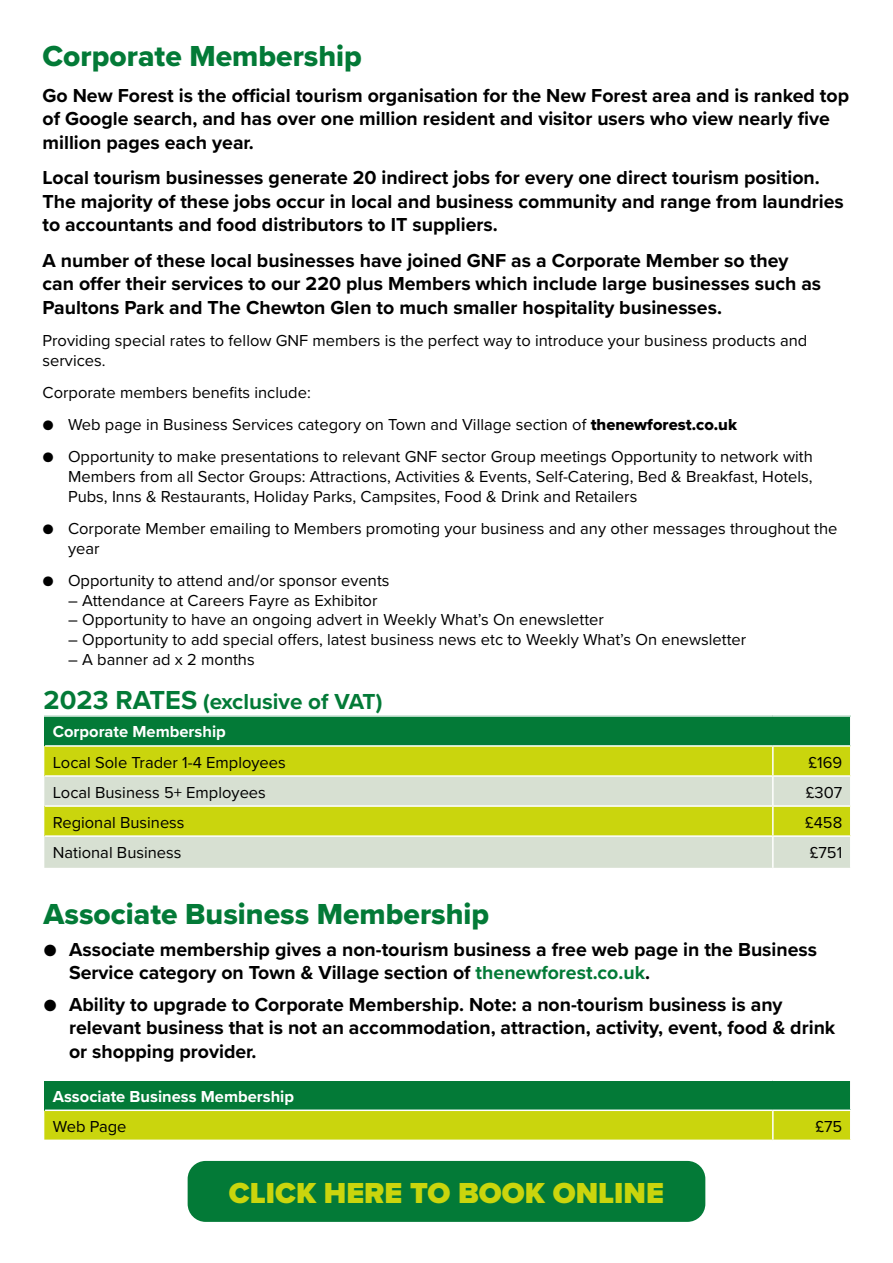
<style>
.page{position:relative;width:893px;height:1263px;background:#fff}
.page>*{position:absolute;margin:0;border:0;box-sizing:border-box;transform-origin:0 0}
.t1{font:30px "Proxima Nova Extrabld";color:#037a37}
.t2{font:900 30px "Proxima Nova";color:#cad50d}
.t3{font:700 22.5px "Proxima Nova";color:#037a37}
.t4{font:700 19.5px/23.4px "Proxima Nova";color:#000}
.t5{font:16.5px/19.8px "Proxima Nova";color:#000}
.t6{font:700 16.5px "Proxima Nova";color:#fff}
.s1{font-weight:700}
.s2{font-family:"Proxima Nova Extrabld"}
.s3{font-size:27px}
.s4{color:#037a37}
</style>
<div class="page">
<div style="left:44px;top:716px;width:807px;height:30px;background:#037a37"></div>
<div style="left:44px;top:746px;width:806px;height:30px;background:#cad50d"></div>
<svg style="left:44px;top:776px;width:806px;height:92px;background:#d2dc92"></svg>
<hr style="left:44px;top:715px;width:729px;height:2px;background:#fff">
<hr style="left:773px;top:715px;width:78px;height:2px;background:#fff">
<hr style="left:45px;top:745px;width:728px;height:2px;background:#fff">
<hr style="left:773px;top:745px;width:78px;height:2px;background:#fff">
<hr style="left:772px;top:747px;width:2px;height:28px;background:#fff">
<hr style="left:45px;top:775px;width:728px;height:2px;background:#fff">
<hr style="left:773px;top:775px;width:78px;height:2px;background:#fff">
<hr style="left:772px;top:777px;width:2px;height:28px;background:#fff">
<hr style="left:45px;top:805px;width:728px;height:2px;background:#fff">
<hr style="left:773px;top:805px;width:78px;height:2px;background:#fff">
<hr style="left:772px;top:807px;width:2px;height:28px;background:#fff">
<svg style="left:850px;top:717px;width:1px;height:90px"></svg>
<hr style="left:45px;top:835px;width:728px;height:2px;background:#fff">
<hr style="left:773px;top:835px;width:78px;height:2px;background:#fff">
<hr style="left:772px;top:837px;width:2px;height:31px;background:#fff">
<div style="left:188px;top:1161px;width:517px;height:61px;background:#037a37;border-radius:18px"></div>
<svg style="left:44px;top:1081px;width:807px;height:58px;background:#69a928"></svg>
<h1 class="t1" style="left:43px;top:34px;width:321px">Corporate Membership</h1>
<p class="t4" style="left:43px;top:83px;width:808px">Go New Forest is the official tourism organisation for the New Forest area and is ranked top of Google search, and has over one million resident and visitor users who view nearly five million pages each year.</p>
<p class="t4" style="left:43px;top:166px;width:803px">Local tourism businesses generate 20 indirect jobs for every one direct tourism position.<br>The majority of these jobs occur in local and business community and range from laundries to accountants and food distributors to IT suppliers.</p>
<p class="t4" style="left:43px;top:248px;width:780px">A number of these local businesses have joined GNF as a Corporate Member so they can offer their services to our 220 plus Members which include large businesses such as<br>Paultons Park and The Chewton Glen to much smaller hospitality businesses.</p>
<p class="t5" style="left:43px;top:330px;width:766px">Providing special rates to fellow GNF members is the perfect way to introduce your business products and services.</p>
<p class="t5" style="left:43px;top:382px;width:270px">Corporate members benefits include:</p>
<p class="t5" style="left:43px;top:414px;width:696px"><span class="s1">●</span> Web page in Business Services category on Town and Village section of <span class="s2">thenewforest.co.uk</span></p>
<p class="t5" style="left:68px;top:446px;width:746px;text-align:justify;text-indent:-26px"><span class="s1">●</span> Opportunity to make presentations to relevant GNF sector Group meetings Opportunity to network with Members from all Sector Groups: Attractions, Activities &amp; Events, Self-Catering, Bed &amp; Breakfast, Hotels, Pubs, Inns &amp; Restaurants, Holiday Parks, Campsites, Food &amp; Drink and Retailers</p>
<p class="t5" style="left:68px;top:518px;width:771px;text-indent:-26px"><span class="s1">●</span> Corporate Member emailing to Members promoting your business and any other messages throughout the year</p>
<p class="t5" style="left:43px;top:570px;width:349px"><span class="s1">●</span> Opportunity to attend and/or sponsor events</p>
<p class="t5" style="left:68px;top:589px;width:311px">– Attendance at Careers Fayre as Exhibitor</p>
<p class="t5" style="left:68px;top:609px;width:537px">– Opportunity to have an ongoing advert in Weekly What’s On enewsletter</p>
<p class="t5" style="left:68px;top:629px;width:680px">– Opportunity to add special offers, latest business news etc to Weekly What’s On enewsletter</p>
<p class="t5" style="left:68px;top:649px;width:188px">– A banner ad x 2 months</p>
<h2 class="t3" style="left:44px;top:685px;width:340px"><span class="s3">2023 RATES</span> (exclusive of VAT)</h2>
<p class="t6" style="left:53px;top:720px;width:174px">Corporate Membership</p>
<p class="t5" style="left:53px;top:751px;width:235px">Local Sole Trader 1-4 Employees</p>
<p class="t5" style="left:809px;top:751px;width:35px">£169</p>
<p class="t5" style="left:53px;top:781px;width:215px">Local Business 5+ Employees</p>
<p class="t5" style="left:806px;top:781px;width:38px">£307</p>
<p class="t5" style="left:53px;top:811px;width:133px">Regional Business</p>
<p class="t5" style="left:805px;top:811px;width:39px">£458</p>
<p class="t5" style="left:53px;top:841px;width:130px">National Business</p>
<p class="t5" style="left:810px;top:841px;width:34px">£751</p>
<h1 class="t1" style="left:44px;top:891px;width:447px">Associate Business Membership</h1>
<p class="t4" style="left:69px;top:937px;width:750px;text-indent:-26px">● Associate membership gives a non-tourism business a free web page in the Business<br>Service category on Town &amp; Village section of <span class="s4">thenewforest.co.uk</span>.</p>
<p class="t4" style="left:69px;top:992px;width:768px;text-indent:-26px">● Ability to upgrade to Corporate Membership. Note: a non-tourism business is any relevant business that is not an accommodation, attraction, activity, event, food &amp; drink or shopping provider.</p>
<p class="t6" style="left:53px;top:1084px;width:243px">Associate Business Membership</p>
<p class="t5" style="left:53px;top:1116px;width:75px">Web Page</p>
<p class="t5" style="left:815px;top:1116px;width:28px">£75</p>
<h1 class="t2" style="left:229px;top:1171px;width:437px">CLICK HERE TO BOOK ONLINE</h1>
</div>
